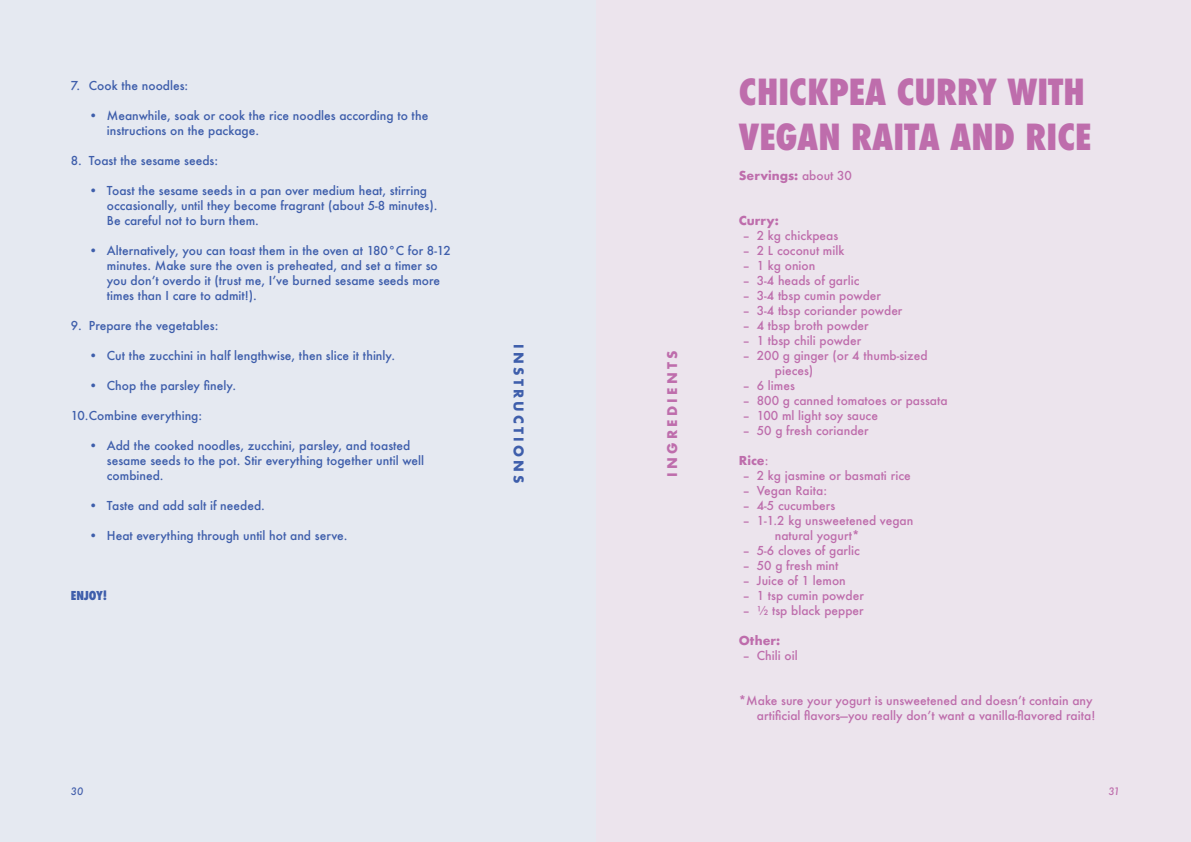
<style>
.page{position:relative;width:1191px;height:842px;background:#fff}
.page>*{position:absolute;margin:0;border:0;box-sizing:border-box;transform-origin:0 0}
.t1{font:800 condensed 35px/45px "Futura";color:#be6dac}
.t2{font:700 13px "Futura";letter-spacing:.25em;color:#3e5eab}
.t3{font:700 13px "Futura";letter-spacing:.25em;color:#be6dac}
.t4{font:500 12px/15px "Futura";color:#3e5eab}
.t5{font:500 12px/15px "Futura";color:#be6dac}
.t6{font:700 12px "Futura";color:#be6dac}
.t7{font:800 condensed 12px "Futura";color:#3e5eab}
.t8{font:italic 500 10px "Futura";color:#435fab}
.t9{font:italic 500 10px "Futura";color:#be6dac}
.s1{font-weight:500}
</style>
<div class="page">
<div style="left:595px;top:0;width:596px;height:842px;background:#ece4ed"></div>
<div style="left:0;top:0;width:595px;height:842px;background:#e5e9f1"></div>
<p class="t4" style="left:71px;top:79px;width:119px">7. Cook the noodles:</p>
<p class="t4" style="left:107px;top:109px;width:323px;text-indent:-18px">• Meanwhile, soak or cook the rice noodles according to the instructions on the package.</p>
<p class="t4" style="left:71px;top:154px;width:149px">8. Toast the sesame seeds:</p>
<p class="t4" style="left:107px;top:184px;width:332px;text-indent:-18px">• Toast the sesame seeds in a pan over medium heat, stirring occasionally, until they become fragrant (about 5-8 minutes).<br>Be careful not to burn them.</p>
<p class="t4" style="left:107px;top:244px;width:345px;text-indent:-18px">• Alternatively, you can toast them in the oven at 180°C for 8-12 minutes. Make sure the oven is preheated, and set a timer so you donʼt overdo it (trust me, Iʼve burned sesame seeds more times than I care to admit!).</p>
<p class="t4" style="left:71px;top:319px;width:149px">9. Prepare the vegetables:</p>
<p class="t4" style="left:89px;top:349px;width:308px">• Cut the zucchini in half lengthwise, then slice it thinly.</p>
<p class="t4" style="left:89px;top:379px;width:149px">• Chop the parsley finely.</p>
<p class="t4" style="left:71px;top:409px;width:133px">10.Combine everything:</p>
<p class="t4" style="left:107px;top:439px;width:319px;text-indent:-18px">• Add the cooked noodles, zucchini, parsley, and toasted sesame seeds to the pot. Stir everything together until well combined.</p>
<p class="t4" style="left:89px;top:499px;width:177px">• Taste and add salt if needed.</p>
<p class="t4" style="left:89px;top:529px;width:260px">• Heat everything through until hot and serve.</p>
<p class="t7" style="left:71px;top:590px;width:38px">ENJOY!</p>
<p class="t2" style="left:524px;top:344px;width:141px;rotate:90deg">INSTRUCTIONS</p>
<p class="t3" style="left:666px;top:477px;width:128px;rotate:-90deg">INGREDIENTS</p>
<h1 class="t1" style="left:739px;top:72px;width:354px">CHICKPEA CURRY WITH<br>VEGAN RAITA AND RICE</h1>
<p class="t6" style="left:739px;top:170px;width:115px">Servings: <span class="s1">about 30</span></p>
<p class="t6" style="left:739px;top:215px;width:42px">Curry:</p>
<p class="t5" style="left:742px;top:229px;width:97px">– 2 kg chickpeas</p>
<p class="t5" style="left:742px;top:244px;width:103px">– 2 L coconut milk</p>
<p class="t5" style="left:742px;top:259px;width:74px">– 1 kg onion</p>
<p class="t5" style="left:742px;top:274px;width:118px">– 3-4 heads of garlic</p>
<p class="t5" style="left:742px;top:289px;width:140px">– 3-4 tbsp cumin powder</p>
<p class="t5" style="left:742px;top:304px;width:161px">– 3-4 tbsp coriander powder</p>
<p class="t5" style="left:742px;top:319px;width:128px">– 4 tbsp broth powder</p>
<p class="t5" style="left:742px;top:334px;width:120px">– 1 tbsp chili powder</p>
<p class="t5" style="left:775px;top:349px;width:154px;text-indent:-32px">– 200 g ginger (or 4 thumb-sized pieces)</p>
<p class="t5" style="left:742px;top:379px;width:54px">– 6 limes</p>
<p class="t5" style="left:742px;top:394px;width:207px">– 800 g canned tomatoes or passata</p>
<p class="t5" style="left:742px;top:409px;width:137px">– 100 ml light soy sauce</p>
<p class="t5" style="left:742px;top:424px;width:128px">– 50 g fresh coriander</p>
<p class="t6" style="left:739px;top:455px;width:31px">Rice<span class="s1">:</span></p>
<p class="t5" style="left:742px;top:469px;width:170px">– 2 kg jasmine or basmati rice</p>
<p class="t5" style="left:742px;top:484px;width:86px">– Vegan Raita:</p>
<p class="t5" style="left:742px;top:499px;width:94px">– 4-5 cucumbers</p>
<p class="t5" style="left:775px;top:514px;width:140px;text-indent:-32px">– 1-1.2 kg unsweetened vegan natural yogurt*</p>
<p class="t5" style="left:742px;top:544px;width:119px">– 5-6 cloves of garlic</p>
<p class="t5" style="left:742px;top:559px;width:97px">– 50 g fresh mint</p>
<p class="t5" style="left:742px;top:574px;width:105px">– Juice of 1 lemon</p>
<p class="t5" style="left:742px;top:589px;width:123px">– 1 tsp cumin powder</p>
<p class="t5" style="left:742px;top:604px;width:123px">– ½ tsp black pepper</p>
<p class="t6" style="left:739px;top:635px;width:43px">Other:</p>
<p class="t5" style="left:742px;top:649px;width:57px">– Chili oil</p>
<p class="t5" style="left:739px;top:694px;width:358px;text-align:right">*Make sure your yogurt is unsweetened and doesnʼt contain any artificial flavors—you really donʼt want a vanilla-flavored raita!</p>
<p class="t8" style="left:71px;top:787px;width:14px">30</p>
<p class="t9" style="left:1108px;top:787px;width:13px">31</p>
</div>
